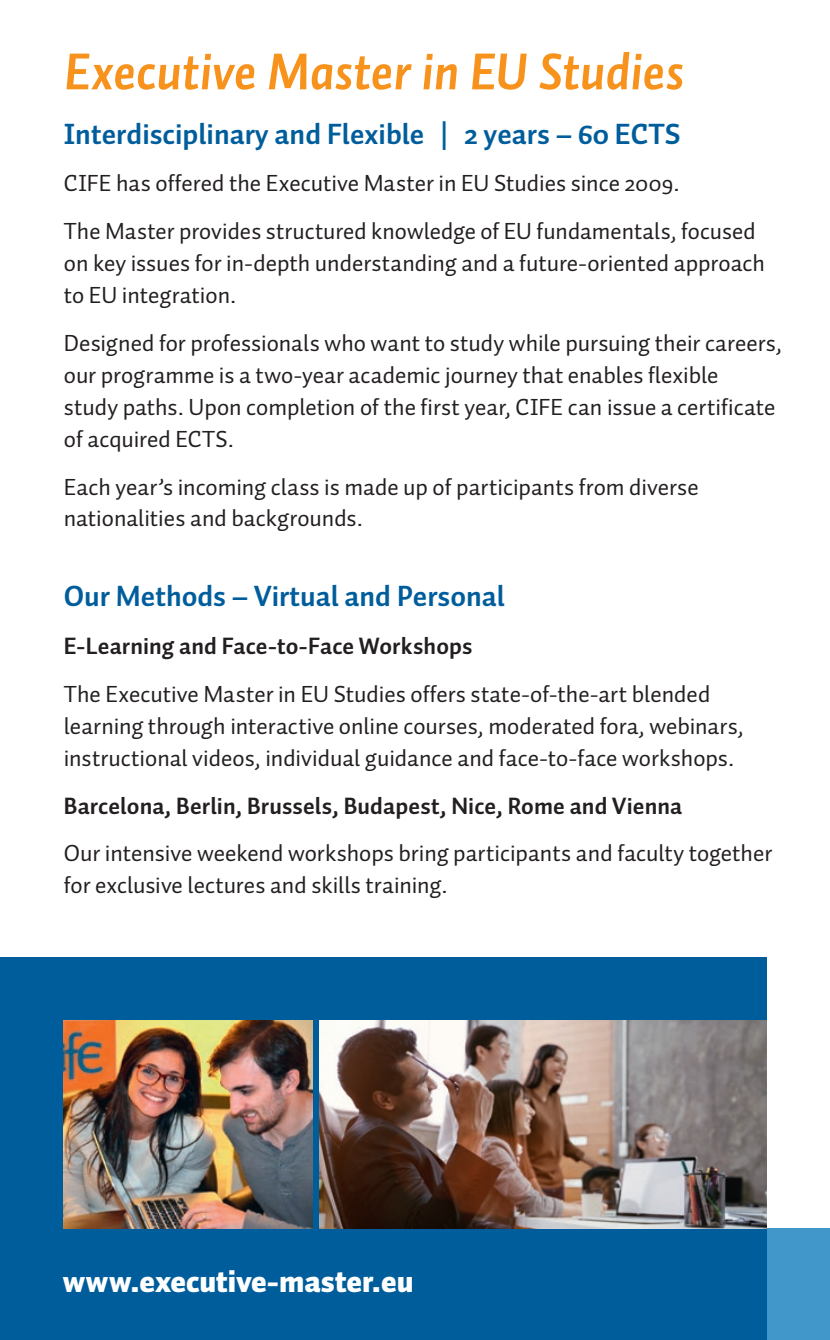
<style>
.page{position:relative;width:830px;height:1340px;background:#fff}
.page>*{position:absolute;margin:0;border:0;box-sizing:border-box;transform-origin:0 0}
.t1{font:51.75px "Auto Pro Bold Italic 1";letter-spacing:-.005em;color:#f7931d}
.t2{font:900 31.05px "Auto Pro";color:#fff}
.t3{font:700 29.25px "Auto Pro";color:#005d9c}
.t4{font:23.62px/31.9px "Auto Pro";color:#231f20}
.t5{font:700 23.62px "Auto Pro";letter-spacing:.005em;color:#231f20}
</style>
<div class="page">
<div style="left:733px;top:1228px;width:96px;height:111px;background:#4297ca"></div>
<div style="left:0;top:957px;width:765px;height:382px;background:#005d9c"></div>
<img style="left:319px;top:1020px;width:446px;height:208px">
<img style="left:64px;top:1020px;width:249px;height:208px">
<h1 class="t1" style="left:64px;top:35px;width:621px">Executive Master in EU Studies</h1>
<p class="t3" style="left:64px;top:113px;width:618px">Interdisciplinary and Flexible | 2 years – 60 ECTS</p>
<p class="t4" style="left:64px;top:159px;width:693px;line-height:47.9px">CIFE has offered the Executive Master in EU Studies since 2009.<br>The Master provides structured knowledge of EU fundamentals, focused</p>
<p class="t4" style="left:64px;top:247px;width:702px">on key issues for in-depth understanding and a future-oriented approach to EU integration.</p>
<p class="t4" style="left:64px;top:326px;width:719px">Designed for professionals who want to study while pursuing their careers, our programme is a two-year academic journey that enables flexible<br>study paths. Upon completion of the first year, CIFE can issue a certificate of acquired ECTS.</p>
<p class="t4" style="left:64px;top:470px;width:636px">Each year’s incoming class is made up of participants from diverse nationalities and backgrounds.</p>
<p class="t3" style="left:64px;top:575px;width:442px">Our Methods – Virtual and Personal</p>
<p class="t5" style="left:64px;top:629px;width:410px">E-Learning and Face-to-Face Workshops</p>
<p class="t4" style="left:64px;top:677px;width:681px">The Executive Master in EU Studies offers state-of-the-art blended learning through interactive online courses, moderated fora, webinars, instructional videos, individual guidance and face-to-face workshops.</p>
<p class="t5" style="left:64px;top:788px;width:619px">Barcelona, Berlin, Brussels, Budapest, Nice, Rome and Vienna</p>
<p class="t4" style="left:64px;top:837px;width:709px">Our intensive weekend workshops bring participants and faculty together for exclusive lectures and skills training.</p>
<h2 class="t2" style="left:63px;top:1258px;width:352px">www.executive-master.eu</h2>
</div>
